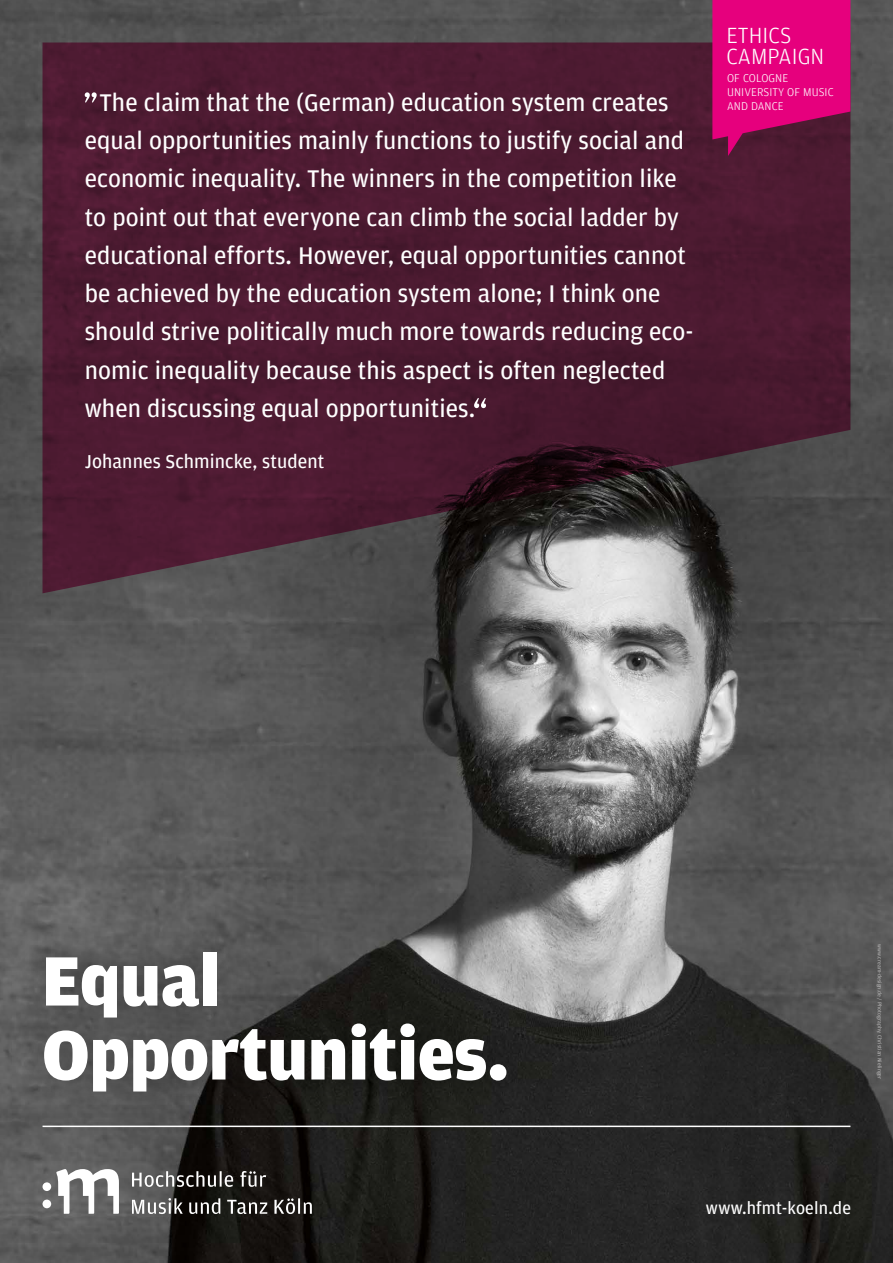
<style>
.page{position:relative;width:893px;height:1263px;background:#fff}
.page>*{position:absolute;margin:0;border:0;box-sizing:border-box;transform-origin:0 0}
.t1{font:900 73.95px "Amplitude";letter-spacing:-.005em;color:#fff}
.t2{font:25.58px/38.2px "Amplitude";letter-spacing:.005em;color:#fff}
.t3{font:300 23.25px/21px "Amplitude";letter-spacing:.005em;color:#fff}
.t4{font:19.8px "Amplitude";letter-spacing:.005em;color:#fff}
.t5{font:18px "Amplitude";letter-spacing:.01em;color:#fff}
.t6{font:300 12px/14px "Amplitude";letter-spacing:.005em;color:#fff}
.Fliesstext{font:5.7px "Amplitude";letter-spacing:.01em;color:#b3b2b2}
</style>
<div class="page">
<img style="left:0;top:0;width:893px;height:1263px">
<svg style="left:43px;top:43px;width:807px;height:550px;background:#4c2235"></svg>
<svg style="left:85px;top:92px;width:12px;height:11px"></svg>
<svg style="left:474px;top:398px;width:12px;height:10px"></svg>
<svg style="left:132px;top:1171px;width:134px;height:16px;background:#646361"></svg>
<svg style="left:132px;top:1198px;width:180px;height:16px"></svg>
<svg style="left:56px;top:1169px;width:63px;height:45px"></svg>
<div style="left:43px;top:1182px;width:8px;height:9px;background:#fff;border-radius:50%"></div>
<div style="left:43px;top:1199px;width:8px;height:9px;background:#fff;border-radius:50%"></div>
<hr style="left:43px;top:1125px;width:807px;height:2px;background:#fff">
<div style="left:6px;top:915px;width:537px;height:214px;background:#000;opacity:.4"></div>
<svg style="left:712px;top:0;width:138px;height:156px;background:#c8056e"></svg>
<p class="t2" style="left:99px;top:83px;width:571px">The claim that the (German) education system creates</p>
<p class="t2" style="left:85px;top:122px;width:601px">equal opportunities mainly functions to justify social and economic inequality. The winners in the competition like</p>
<p class="t2" style="left:85px;top:198px;width:603px">to point out that everyone can climb the social ladder by educational efforts. However, equal opportunities cannot</p>
<p class="t2" style="left:85px;top:275px;width:577px">be achieved by the education system alone; I think one</p>
<p class="t2" style="left:85px;top:313px;width:610px">should strive politically much more towards reducing eco-</p>
<p class="t2" style="left:85px;top:351px;width:582px">nomic inequality because this aspect is often neglected</p>
<p class="t2" style="left:85px;top:390px;width:392px">when discussing equal opportunities.</p>
<p class="t4" style="left:85px;top:450px;width:241px">Johannes Schmincke, student</p>
<p class="t3" style="left:726px;top:24px;width:100px">ETHICS<br>CAMPAIGN</p>
<p class="t6" style="left:727px;top:71px;width:63px">OF COLOGNE</p>
<p class="t6" style="left:727px;top:85px;width:108px">UNIVERSITY OF MUSIC<br>AND DANCE</p>
<p class="t1" style="left:42px;top:940px;width:180px">Equal</p>
<p class="t1" style="left:42px;top:1014px;width:469px">Opportunities.</p>
<p class="Fliesstext" style="left:883px;top:944px;width:136px;rotate:90deg">www.cream-design.de / Photography: Christian Nielinger</p>
<p class="t5" style="left:706px;top:1198px;width:147px">www.hfmt-koeln.de</p>
</div>
